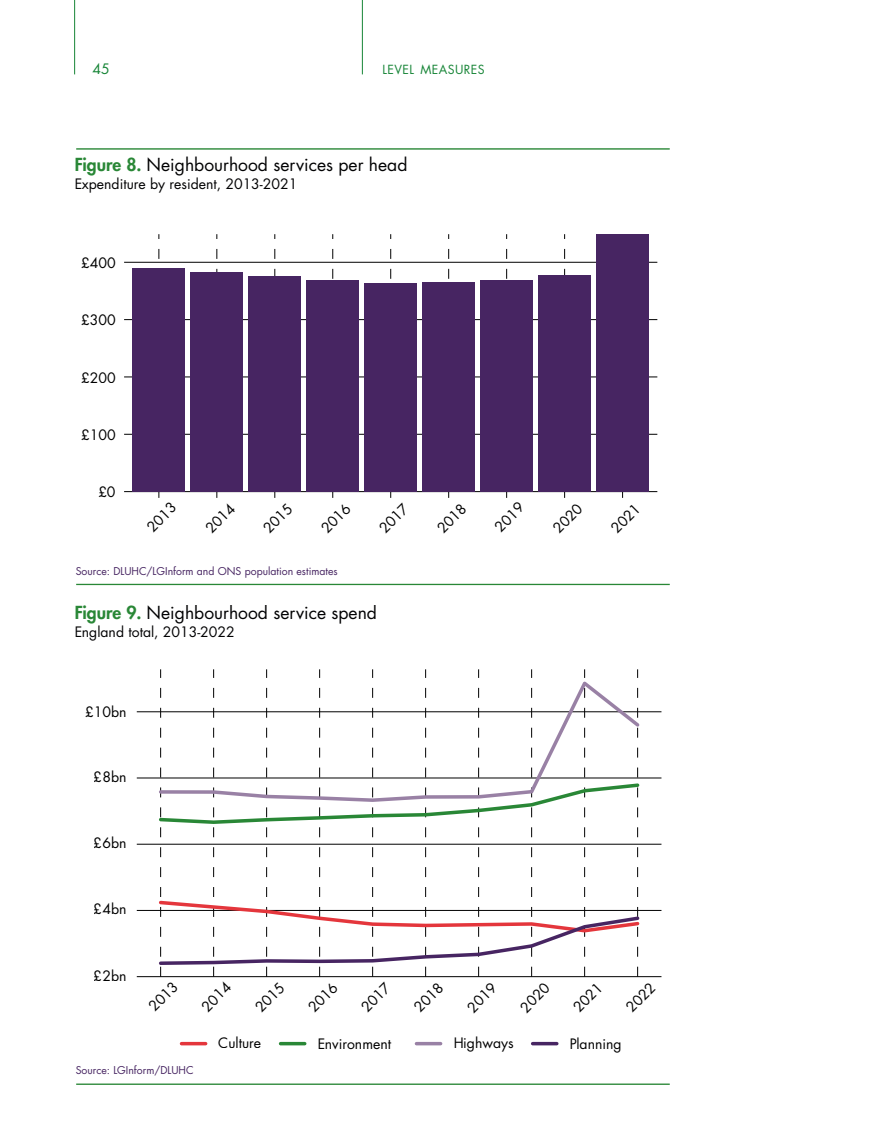
<style>
.page{position:relative;width:893px;height:1141px;background:#fff}
.page>*{position:absolute;margin:0;border:0;box-sizing:border-box;transform-origin:0 0}
.t1{font:17.5px "Futura Std";color:#020203}
.t2{font:14px "Futura Std";color:#000}
.t3{font:14px "Futura Std";color:#020203}
.t4{font:14px "Futura Std";color:#178537}
.t5{font:12.25px "Futura Std";letter-spacing:.035em;color:#178537}
.t6{font:10.5px "Futura Std";color:#472562}
.s1{font-weight:800;color:#298736}
</style>
<div class="page">
<hr style="left:76px;top:149px;width:594px;height:1px;background:#298736">
<hr style="left:76px;top:584px;width:594px;height:1px;background:#298736">
<hr style="left:124px;top:491px;width:533px;height:1px;background:#000">
<hr style="left:124px;top:434px;width:533px;height:1px;background:#000">
<hr style="left:124px;top:377px;width:533px;height:1px;background:#000">
<hr style="left:124px;top:319px;width:533px;height:1px;background:#000">
<hr style="left:124px;top:262px;width:533px;height:1px;background:#000">
<svg style="left:159px;top:234px;width:1px;height:264px"></svg>
<svg style="left:217px;top:234px;width:1px;height:264px"></svg>
<svg style="left:274px;top:234px;width:1px;height:264px"></svg>
<svg style="left:332px;top:234px;width:1px;height:264px"></svg>
<svg style="left:390px;top:234px;width:1px;height:264px"></svg>
<svg style="left:448px;top:234px;width:1px;height:264px"></svg>
<svg style="left:506px;top:234px;width:1px;height:264px"></svg>
<svg style="left:564px;top:234px;width:1px;height:264px"></svg>
<div style="left:133px;top:269px;width:52px;height:223px;background:#472562"></div>
<div style="left:191px;top:273px;width:52px;height:219px;background:#472562"></div>
<div style="left:249px;top:276px;width:52px;height:216px;background:#472562"></div>
<div style="left:307px;top:280px;width:52px;height:212px;background:#472562"></div>
<div style="left:365px;top:283px;width:52px;height:209px;background:#472562"></div>
<div style="left:423px;top:282px;width:52px;height:210px;background:#472562"></div>
<div style="left:481px;top:281px;width:52px;height:211px;background:#472562"></div>
<div style="left:538px;top:275px;width:53px;height:217px;background:#472562"></div>
<div style="left:596px;top:234px;width:53px;height:258px;background:#472562"></div>
<hr style="left:76px;top:1083px;width:594px;height:2px;background:#298736">
<hr style="left:137px;top:976px;width:524px;height:1px;background:#000">
<hr style="left:137px;top:910px;width:524px;height:1px;background:#000">
<hr style="left:137px;top:844px;width:524px;height:1px;background:#000">
<hr style="left:137px;top:778px;width:524px;height:1px;background:#000">
<hr style="left:137px;top:711px;width:524px;height:1px;background:#000">
<svg style="left:157px;top:669px;width:485px;height:308px"></svg>
<hr style="left:181px;top:1042px;width:25px;height:3px;background:#e4363c">
<hr style="left:281px;top:1042px;width:24px;height:3px;background:#298736">
<hr style="left:416px;top:1042px;width:25px;height:3px;background:#9981a5">
<hr style="left:533px;top:1042px;width:24px;height:3px;background:#472562">
<hr style="left:362px;top:0;width:1px;height:74px;background:#178537">
<hr style="left:74px;top:0;width:1px;height:74px;background:#178537">
<p class="t4" style="left:93px;top:60px;width:19px">45</p>
<p class="t5" style="left:382px;top:62px;width:104px">LEVEL MEASURES</p>
<p class="t1" style="left:74px;top:154px;width:335px"><span class="s1">Figure 8.</span> Neighbourhood services per head</p>
<p class="t3" style="left:74px;top:175px;width:224px">Expenditure by resident, 2013-2021</p>
<p class="t2" style="left:81px;top:254px;width:36px">£400</p>
<p class="t2" style="left:81px;top:311px;width:36px">£300</p>
<p class="t2" style="left:81px;top:369px;width:36px">£200</p>
<p class="t2" style="left:81px;top:426px;width:36px">£100</p>
<p class="t2" style="left:98px;top:483px;width:19px">£0</p>
<p class="t2" style="left:143px;top:523px;width:36px;rotate:-45deg">2013</p>
<p class="t2" style="left:202px;top:524px;width:36px;rotate:-45deg">2014</p>
<p class="t2" style="left:259px;top:524px;width:36px;rotate:-45deg">2015</p>
<p class="t2" style="left:317px;top:524px;width:36px;rotate:-45deg">2016</p>
<p class="t2" style="left:375px;top:524px;width:36px;rotate:-45deg">2017</p>
<p class="t2" style="left:433px;top:524px;width:36px;rotate:-45deg">2018</p>
<p class="t2" style="left:491px;top:523px;width:36px;rotate:-45deg">2019</p>
<p class="t2" style="left:549px;top:524px;width:36px;rotate:-45deg">2020</p>
<p class="t2" style="left:607px;top:524px;width:36px;rotate:-45deg">2021</p>
<p class="t6" style="left:76px;top:564px;width:263px">Source: DLUHC/LGInform and ONS population estimates</p>
<p class="t1" style="left:74px;top:602px;width:304px"><span class="s1">Figure 9.</span> Neighbourhood service spend</p>
<p class="t3" style="left:74px;top:623px;width:162px">England total, 2013-2022</p>
<p class="t2" style="left:85px;top:703px;width:43px">£10bn</p>
<p class="t2" style="left:94px;top:768px;width:34px">£8bn</p>
<p class="t2" style="left:94px;top:834px;width:34px">£6bn</p>
<p class="t2" style="left:94px;top:900px;width:34px">£4bn</p>
<p class="t2" style="left:94px;top:966px;width:34px">£2bn</p>
<p class="t2" style="left:145px;top:1002px;width:36px;rotate:-45deg">2013</p>
<p class="t2" style="left:198px;top:1003px;width:36px;rotate:-45deg">2014</p>
<p class="t2" style="left:252px;top:1003px;width:36px;rotate:-45deg">2015</p>
<p class="t2" style="left:305px;top:1003px;width:36px;rotate:-45deg">2016</p>
<p class="t2" style="left:357px;top:1003px;width:36px;rotate:-45deg">2017</p>
<p class="t2" style="left:410px;top:1003px;width:36px;rotate:-45deg">2018</p>
<p class="t2" style="left:463px;top:1004px;width:36px;rotate:-45deg">2019</p>
<p class="t2" style="left:516px;top:1004px;width:36px;rotate:-45deg">2020</p>
<p class="t2" style="left:569px;top:1003px;width:36px;rotate:-45deg">2021</p>
<p class="t2" style="left:622px;top:1003px;width:36px;rotate:-45deg">2022</p>
<p class="t2" style="left:218px;top:1033px;width:44px">Culture</p>
<p class="t2" style="left:317px;top:1035px;width:75px">Environment</p>
<p class="t2" style="left:453px;top:1033px;width:62px">Highways</p>
<p class="t2" style="left:569px;top:1035px;width:54px">Planning</p>
<p class="t6" style="left:76px;top:1064px;width:119px">Source: LGInform/DLUHC</p>
</div>
